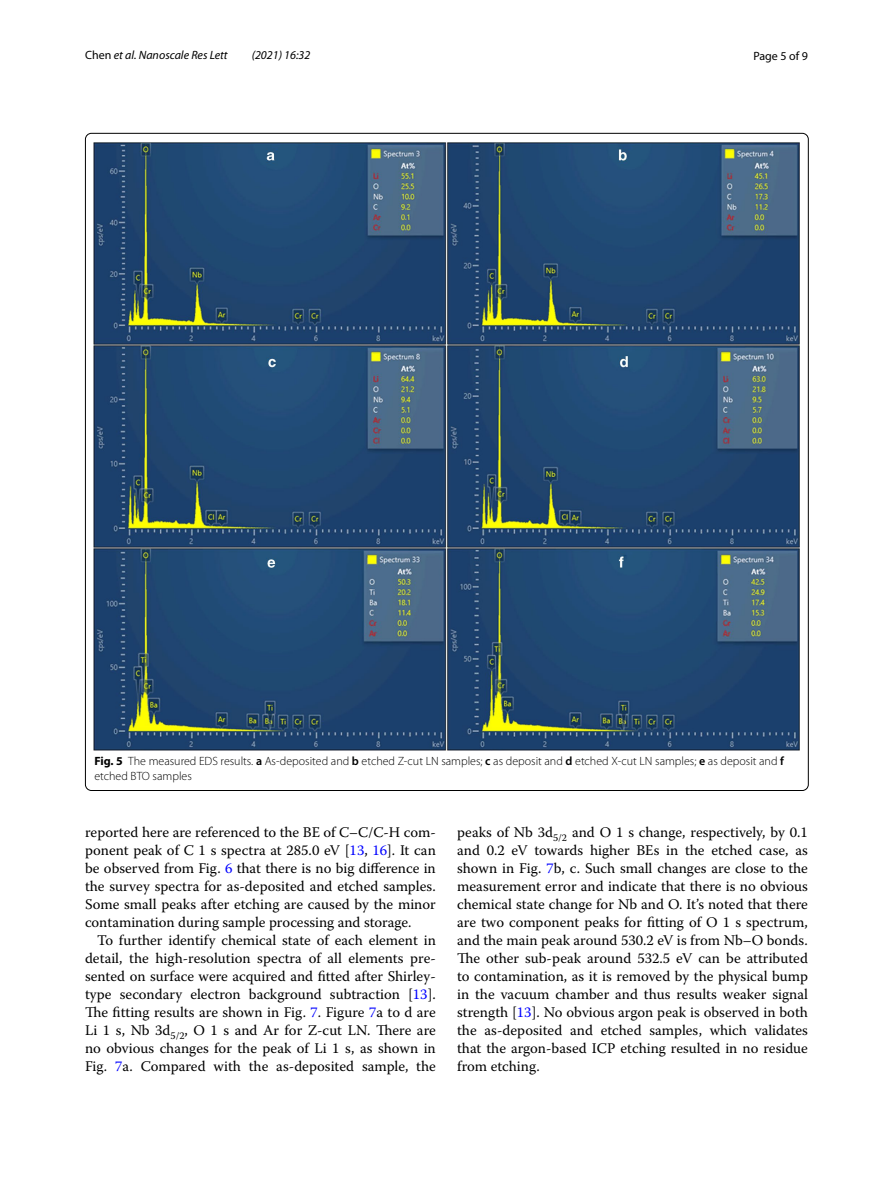
<style>
.page{position:relative;width:893px;height:1187px;background:#fff}
.page>*{position:absolute;margin:0;border:0;box-sizing:border-box;transform-origin:0 0}
.t1{font:14.7px/18px "Warnock Pro";color:#000;text-align:justify}
.t2{font:300 12px/15px "Myriad Pro";color:#000}
.t3{font:italic 12px "Myriad Pro";color:#000}
.t4{font:12px "Myriad Pro";color:#000}
.s1{font-style:normal}
.s2{font-weight:700}
.s3{font-weight:600}
.s4{color:#00f}
</style>
<div class="page">
<img style="left:94px;top:142px;width:706px;height:608px">
<p class="t3" style="left:85px;top:48px;width:144px"><span class="s1">Chen</span> et al. Nanoscale Res Lett</p>
<p class="t3" style="left:252px;top:48px;width:60px">(2021) 16:32</p>
<p class="t4" style="left:753px;top:48px;width:56px">Page 5 of 9</p>
<p class="t2" style="left:94px;top:753px;width:691px"><span class="s2">Fig. 5</span> The measured EDS results. <span class="s3">a</span> As-deposited and <span class="s3">b</span> etched Z-cut LN samples; <span class="s3">c</span> as deposit and <span class="s3">d</span> etched X-cut LN samples; <span class="s3">e</span> as deposit and <span class="s3">f </span>etched BTO samples</p>
<p class="t1" style="left:85px;top:822px;width:352px">reported here are referenced to the BE of C–C/C-H com&shy;ponent peak of C 1 s spectra at 285.0 eV [<span class="s4">13</span>, <span class="s4">16</span>]. It can be observed from Fig. <span class="s4">6</span> that there is no big difference in the survey spectra for as-deposited and etched samples.<br>Some small peaks after etching are caused by the minor contamination during sample processing and storage.</p>
<p class="t1" style="left:85px;top:930px;width:352px;text-indent:12px">To further identify chemical state of each element in detail, the high-resolution spectra of all elements pre&shy;sented on surface were acquired and fitted after Shirley&shy;type secondary electron background subtraction [<span class="s4">13</span>].<br>The fitting results are shown in Fig. <span class="s4">7</span>. Figure <span class="s4">7</span>a to d are Li 1 s, Nb 3d<sub>5/2</sub>, O 1 s and Ar for Z-cut LN. There are no obvious changes for the peak of Li 1 s, as shown in Fig. <span class="s4">7</span>a. Compared with the as-deposited sample, the</p>
<p class="t1" style="left:457px;top:822px;width:352px">peaks of Nb 3d<sub>5/2</sub> and O 1 s change, respectively, by 0.1 and 0.2 eV towards higher BEs in the etched case, as shown in Fig. <span class="s4">7</span>b, c. Such small changes are close to the measurement error and indicate that there is no obvious chemical state change for Nb and O. It’s noted that there are two component peaks for fitting of O 1 s spectrum, and the main peak around 530.2 eV is from Nb–O bonds.<br>The other sub-peak around 532.5 eV can be attributed to contamination, as it is removed by the physical bump in the vacuum chamber and thus results weaker signal strength [<span class="s4">13</span>]. No obvious argon peak is observed in both the as-deposited and etched samples, which validates that the argon-based ICP etching resulted in no residue from etching.</p>
</div>
